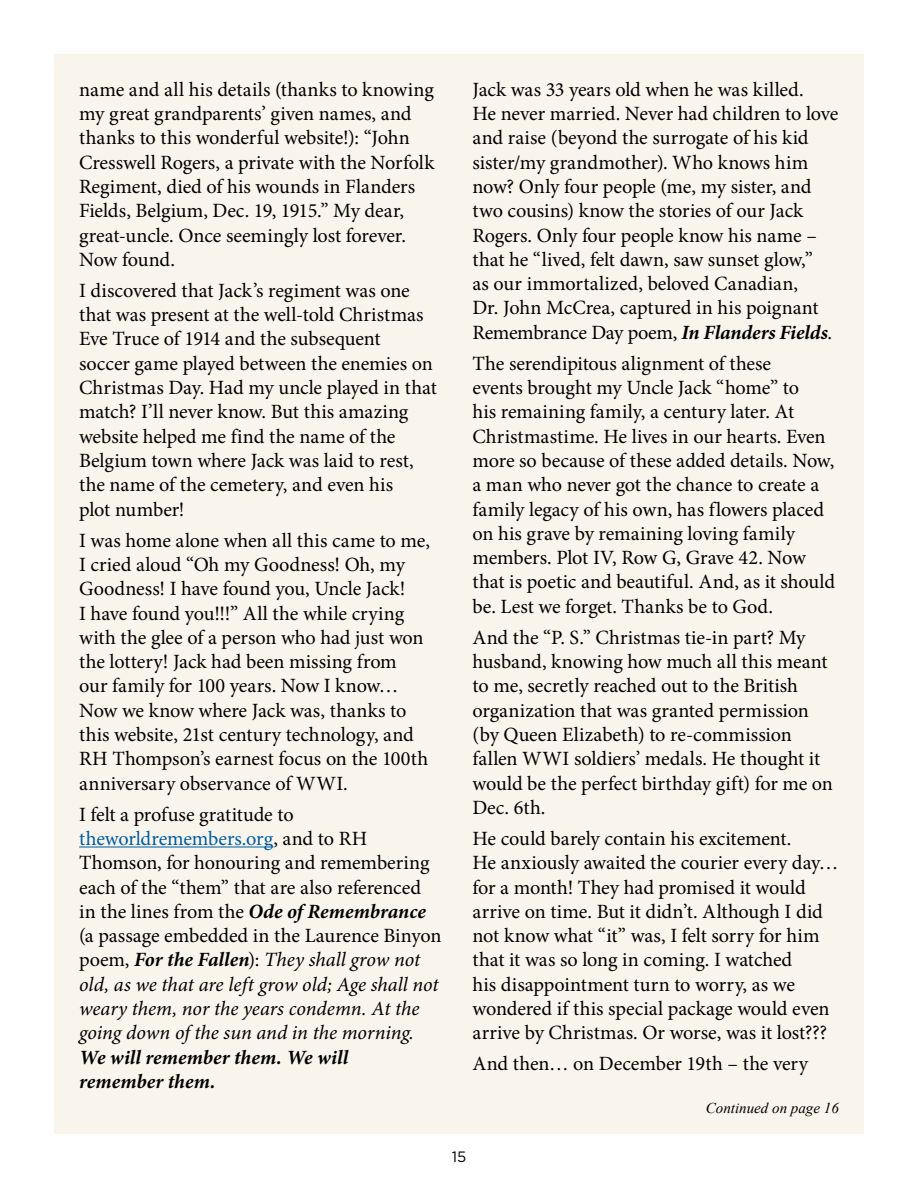
<style>
.page{position:relative;width:918px;height:1188px;background:#fff}
.page>*{position:absolute;margin:0;border:0;box-sizing:border-box;transform-origin:0 0}
.t1{font:20.25px/24.3px "Minion Pro";letter-spacing:-.005em;color:#000}
.t2{font:italic 700 20.25px/24.3px "Minion Pro";color:#000}
.t3{font:italic 15px "Times New Roman";color:#000}
.t4{font:15px "Gotham";color:#000}
.s1{color:#005c9f}
.s2{font-weight:700;font-style:italic}
.s3{font-style:italic}
</style>
<div class="page">
<div style="left:54px;top:54px;width:810px;height:1080px;background:#faf5ec"></div>
<hr style="left:79px;top:846px;width:194px;height:2px;background:#005c9f">
<p class="t1" style="left:79px;top:77px;width:357px">name and all his details (thanks to knowing my great grandparents’ given names, and thanks to this wonderful website!): “John Cresswell Rogers, a private with the Norfolk Regiment, died of his wounds in Flanders Fields, Belgium, Dec. 19, 1915.” My dear, great-uncle. Once seemingly lost forever.<br>Now found.</p>
<p class="t1" style="left:79px;top:278px;width:359px">I discovered that Jack’s regiment was one that was present at the well-told Christmas Eve Truce of 1914 and the subsequent<br>soccer game played between the enemies on Christmas Day. Had my uncle played in that match? I’ll never know. But this amazing website helped me find the name of the Belgium town where Jack was laid to rest, the name of the cemetery, and even his<br>plot number!</p>
<p class="t1" style="left:79px;top:528px;width:353px">I was home alone when all this came to me, I cried aloud “Oh my Goodness! Oh, my Goodness! I have found you, Uncle Jack!<br>I have found you!!!” All the while crying with the glee of a person who had just won the lottery! Jack had been missing from our family for 100 years. Now I know… Now we know where Jack was, thanks to this website, 21st century technology, and RH Thompson’s earnest focus on the 100th anniversary observance of WWI.</p>
<p class="t1" style="left:79px;top:802px;width:364px">I felt a profuse gratitude to <span class="s1">theworldremembers.org</span>, and to RH Thomson, for honouring and remembering each of the “them” that are also referenced in the lines from the <span class="s2">Ode of Remembrance </span>(a passage embedded in the Laurence Binyon poem, <span class="s2">For the Fallen</span>): <span class="s3">They shall grow not old, as we that are left grow old; Age shall not weary them, nor the years condemn. At the going down of the sun and in the morning.</span></p>
<p class="t2" style="left:79px;top:1045px;width:271px">We will remember them. We will remember them.</p>
<p class="t1" style="left:472px;top:77px;width:367px">Jack was 33 years old when he was killed.<br>He never married. Never had children to love and raise (beyond the surrogate of his kid sister/my grandmother). Who knows him now? Only four people (me, my sister, and two cousins) know the stories of our Jack Rogers. Only four people know his name – that he “lived, felt dawn, saw sunset glow,”<br>as our immortalized, beloved Canadian,<br>Dr. John McCrea, captured in his poignant Remembrance Day poem, <span class="s2">In Flanders Fields</span>.</p>
<p class="t1" style="left:472px;top:351px;width:364px">The serendipitous alignment of these<br>events brought my Uncle Jack “home” to<br>his remaining family, a century later. At Christmastime. He lives in our hearts. Even more so because of these added details. Now, a man who never got the chance to create a family legacy of his own, has flowers placed on his grave by remaining loving family members. Plot IV, Row G, Grave 42. Now that is poetic and beautiful. And, as it should be. Lest we forget. Thanks be to God.</p>
<p class="t1" style="left:472px;top:625px;width:362px">And the “P. S.” Christmas tie-in part? My husband, knowing how much all this meant to me, secretly reached out to the British organization that was granted permission (by Queen Elizabeth) to re-commission fallen WWI soldiers’ medals. He thought it would be the perfect birthday gift) for me on Dec. 6th.</p>
<p class="t1" style="left:472px;top:826px;width:367px">He could barely contain his excitement.<br>He anxiously awaited the courier every day… for a month! They had promised it would arrive on time. But it didn’t. Although I did not know what “it” was, I felt sorry for him that it was so long in coming. I watched<br>his disappointment turn to worry, as we wondered if this special package would even arrive by Christmas. Or worse, was it lost???</p>
<p class="t1" style="left:472px;top:1052px;width:337px">And then… on December 19th – the very</p>
<p class="t3" style="left:706px;top:1098px;width:134px">Continued on page 16</p>
<p class="t4" style="left:452px;top:1147px;width:16px">15</p>
</div>
